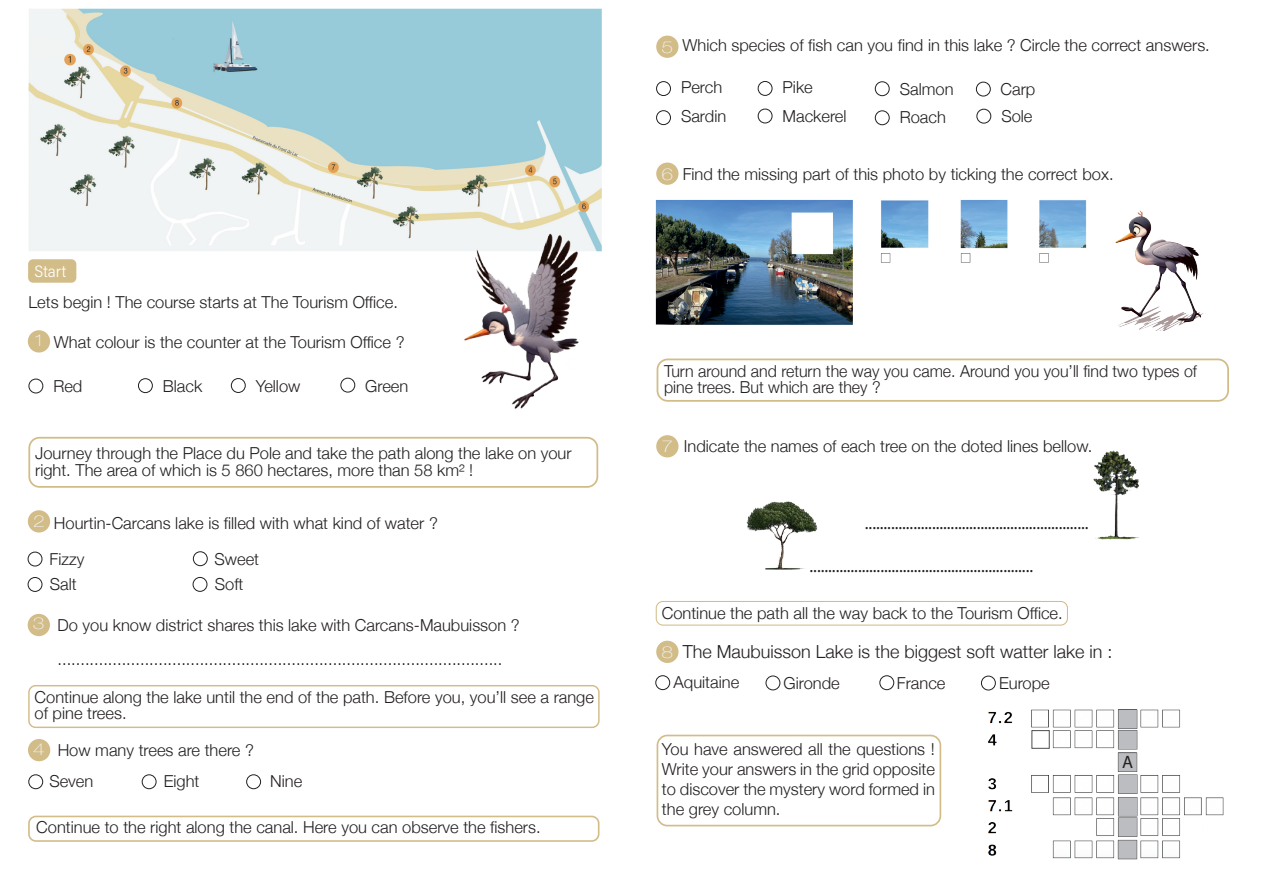
<style>
.page{position:relative;width:1263px;height:893px;background:#fff}
.page>*{position:absolute;margin:0;border:0;box-sizing:border-box;transform-origin:0 0}
.t1{font:18px "Myriad Pro";color:#231f20}
.t2{font:300 18px "Helvetica Neue";color:#231f20}
.t3{font:300 16.5px/16.5px "Helvetica Neue";color:#231f20}
.t4{font:100 16.5px "Helvetica Neue";color:#f2f3f4;scale:1.28 1}
</style>
<div class="page">
<img style="left:746px;top:450px;width:393px;height:119px">
<div style="left:29px;top:379px;width:14px;height:14px;border:1px solid #231f20;border-radius:50%"></div>
<div style="left:231px;top:378px;width:15px;height:15px;border:1px solid #231f20;border-radius:50%"></div>
<div style="left:138px;top:378px;width:15px;height:15px;border:1px solid #231f20;border-radius:50%"></div>
<div style="left:340px;top:378px;width:15px;height:14px;border:1px solid #231f20;border-radius:50%"></div>
<div style="left:28px;top:774px;width:15px;height:15px;border:1px solid #231f20;border-radius:50%"></div>
<div style="left:142px;top:774px;width:14px;height:15px;border:1px solid #231f20;border-radius:50%"></div>
<div style="left:246px;top:774px;width:15px;height:15px;border:1px solid #231f20;border-radius:50%"></div>
<div style="left:656px;top:81px;width:15px;height:15px;border:1px solid #231f20;border-radius:50%"></div>
<div style="left:656px;top:110px;width:15px;height:15px;border:1px solid #231f20;border-radius:50%"></div>
<div style="left:758px;top:81px;width:14px;height:15px;border:1px solid #231f20;border-radius:50%"></div>
<div style="left:758px;top:109px;width:14px;height:14px;border:1px solid #231f20;border-radius:50%"></div>
<div style="left:875px;top:81px;width:14px;height:15px;border:1px solid #231f20;border-radius:50%"></div>
<div style="left:875px;top:110px;width:14px;height:15px;border:1px solid #231f20;border-radius:50%"></div>
<div style="left:976px;top:82px;width:15px;height:14px;border:1px solid #231f20;border-radius:50%"></div>
<div style="left:976px;top:109px;width:15px;height:14px;border:1px solid #231f20;border-radius:50%"></div>
<div style="left:766px;top:676px;width:14px;height:14px;border:1px solid #231f20;border-radius:50%"></div>
<div style="left:879px;top:675px;width:15px;height:15px;border:1px solid #231f20;border-radius:50%"></div>
<div style="left:981px;top:676px;width:15px;height:14px;border:1px solid #231f20;border-radius:50%"></div>
<div style="left:655px;top:675px;width:15px;height:15px;border:1px solid #231f20;border-radius:50%"></div>
<div style="left:28px;top:437px;width:570px;height:51px;border:2px solid #d2bc88;border-radius:10px"></div>
<div style="left:28px;top:685px;width:572px;height:43px;border:1px solid #d2bc88;border-radius:7px"></div>
<div style="left:656px;top:601px;width:412px;height:25px;border:1px solid #d2bc88;border-radius:7px"></div>
<div style="left:28px;top:816px;width:571px;height:26px;border:2px solid #d2bc88;border-radius:7px"></div>
<div style="left:28px;top:259px;width:48px;height:24px;background:#d2bc88;border-radius:5px"></div>
<div style="left:28px;top:552px;width:14px;height:14px;border:1px solid #231f20;border-radius:50%"></div>
<div style="left:28px;top:577px;width:14px;height:15px;border:1px solid #231f20;border-radius:50%"></div>
<div style="left:193px;top:551px;width:15px;height:15px;border:1px solid #231f20;border-radius:50%"></div>
<div style="left:193px;top:577px;width:14px;height:15px;border:1px solid #231f20;border-radius:50%"></div>
<div style="left:657px;top:735px;width:284px;height:91px;border:2px solid #d2bc88;border-radius:10px"></div>
<div style="left:28px;top:330px;width:22px;height:22px;background:#d2bc88;border-radius:50%"></div>
<div style="left:28px;top:510px;width:22px;height:22px;background:#d2bc88;border-radius:50%"></div>
<div style="left:28px;top:614px;width:22px;height:22px;background:#d2bc88;border-radius:50%"></div>
<div style="left:28px;top:739px;width:22px;height:22px;background:#d2bc88;border-radius:50%"></div>
<div style="left:656px;top:36px;width:22px;height:22px;background:#d2bc88;border-radius:50%"></div>
<div style="left:656px;top:163px;width:22px;height:22px;background:#d2bc88;border-radius:50%"></div>
<div style="left:656px;top:435px;width:22px;height:22px;background:#d2bc88;border-radius:50%"></div>
<div style="left:656px;top:641px;width:22px;height:22px;background:#d2bc88;border-radius:50%"></div>
<div style="left:657px;top:359px;width:572px;height:43px;border:2px solid #d2bc88;border-radius:10px"></div>
<img style="left:28px;top:8px;width:574px;height:244px">
<img style="left:655px;top:199px;width:432px;height:126px">
<img style="left:987px;top:709px;width:237px;height:151px">
<svg style="left:1118px;top:709px;width:19px;height:150px;background:#b8b9bc"></svg>
<img style="left:463px;top:234px;width:115px;height:175px">
<img style="left:1115px;top:210px;width:89px;height:120px">
<div style="left:1032px;top:730px;width:17px;height:19px;background:#fff"></div>
<div style="left:1183px;top:817px;width:20px;height:20px;background:#fff"></div>
<p class="t3" style="left:28px;top:293px;width:371px">Lets begin ! The course starts at The Tourism Office.</p>
<p class="t4" style="left:33px;top:327px;width:11px">1</p>
<p class="t3" style="left:54px;top:333px;width:352px">What colour is the counter at the Tourism Office ?</p>
<p class="t3" style="left:53px;top:377px;width:31px">Red</p>
<p class="t3" style="left:163px;top:377px;width:41px">Black</p>
<p class="t3" style="left:256px;top:377px;width:46px">Yellow</p>
<p class="t3" style="left:365px;top:377px;width:45px">Green</p>
<p class="t3" style="left:35px;top:444px;width:538px">Journey through the Place du Pole and take the path along the lake on your right. The area of which is 5 860 hectares, more than 58 km² !</p>
<p class="t4" style="left:33px;top:509px;width:11px">2</p>
<p class="t3" style="left:54px;top:513px;width:385px">Hourtin-Carcans lake is filled with what kind of water ?</p>
<p class="t3" style="left:49px;top:545px;width:36px;line-height:25.5px">Fizzy<br>Salt</p>
<p class="t3" style="left:214px;top:545px;width:46px;line-height:25.3px">Sweet<br>Soft</p>
<p class="t4" style="left:33px;top:611px;width:11px">3</p>
<p class="t3" style="left:58px;top:607px;width:464px;line-height:34.5px">Do you know district shares this lake with Carcans-Maubuisson ? .................................................................................................</p>
<p class="t3" style="left:35px;top:687px;width:561px">Continue along the lake until the end of the path. Before you, you’ll see a range of pine trees.</p>
<p class="t4" style="left:33px;top:736px;width:11px">4</p>
<p class="t3" style="left:58px;top:740px;width:198px">How many trees are there ?</p>
<p class="t3" style="left:49px;top:771px;width:46px">Seven</p>
<p class="t3" style="left:164px;top:771px;width:37px">Eight</p>
<p class="t3" style="left:270px;top:771px;width:34px">Nine</p>
<p class="t3" style="left:36px;top:818px;width:506px">Continue to the right along the canal. Here you can observe the fishers.</p>
<p class="t4" style="left:661px;top:34px;width:11px">5</p>
<p class="t3" style="left:683px;top:36px;width:529px">Which species of fish can you find in this lake ? Circle the correct answers.</p>
<p class="t3" style="left:681px;top:72px;width:47px;line-height:28.5px">Perch<br>Sardin</p>
<p class="t3" style="left:782px;top:72px;width:66px;line-height:28.8px">Pike<br>Mackerel</p>
<p class="t3" style="left:900px;top:74px;width:55px;line-height:28.5px">Salmon<br>Roach</p>
<p class="t3" style="left:1000px;top:74px;width:36px;line-height:27.6px">Carp<br>Sole</p>
<p class="t4" style="left:661px;top:161px;width:11px">6</p>
<p class="t3" style="left:683px;top:165px;width:432px">Find the missing part of this photo by ticking the correct box.</p>
<p class="t3" style="left:664px;top:361px;width:535px">Turn around and return the way you came. Around you you’ll find two types of pine trees. But which are they ?</p>
<p class="t4" style="left:661px;top:434px;width:11px">7</p>
<p class="t3" style="left:684px;top:437px;width:410px">Indicate the names of each tree on the doted lines bellow.</p>
<p class="t1" style="left:865px;top:512px;width:225px">............................................................</p>
<p class="t1" style="left:809px;top:555px;width:225px">............................................................</p>
<p class="t3" style="left:662px;top:603px;width:403px">Continue the path all the way back to the Tourism Office.</p>
<p class="t2" style="left:683px;top:637px;width:431px">The Maubuisson Lake is the biggest soft watter lake in :</p>
<p class="t3" style="left:673px;top:673px;width:67px">Aquitaine</p>
<p class="t3" style="left:783px;top:673px;width:58px">Gironde</p>
<p class="t3" style="left:897px;top:673px;width:50px">France</p>
<p class="t3" style="left:999px;top:673px;width:52px">Europe</p>
<p class="t4" style="left:661px;top:639px;width:11px">8</p>
<p class="t3" style="left:662px;top:738px;width:274px;line-height:19.8px;text-align:justify">You have answered all the questions !<br>Write your answers in the grid opposite to discover the mystery word formed in the grey column.</p>
<p class="t1" style="left:1122px;top:751px;width:13px">A</p>
</div>
